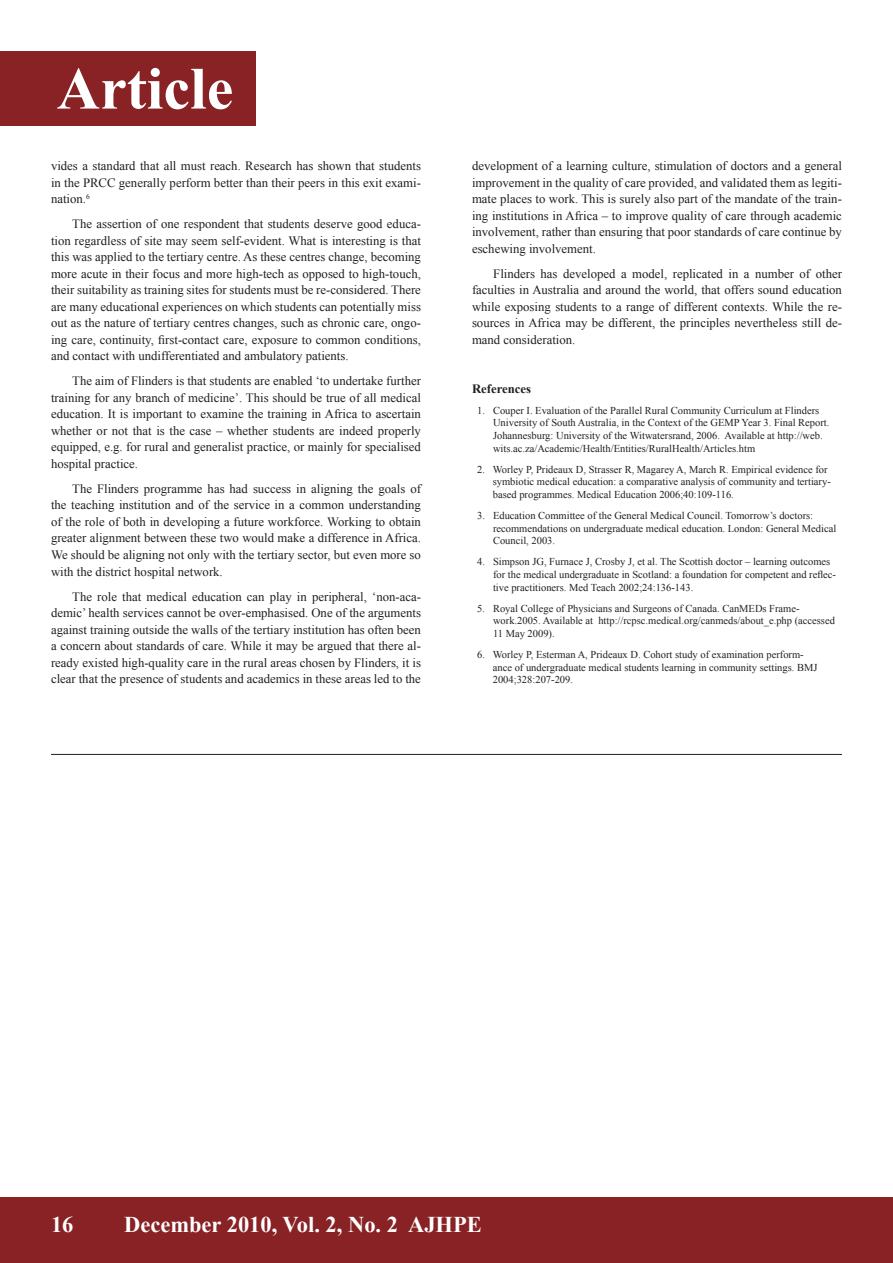
<style>
.page{position:relative;width:893px;height:1263px;background:#fff}
.page>*{position:absolute;margin:0;border:0;box-sizing:border-box;transform-origin:0 0}
.t1{font:700 60px "Times New Roman";color:#fff}
.t2{font:700 22.5px "Times New Roman";color:#fff}
.BODY_COPY_INDENT{font:12.75px/16.5px "Times New Roman";color:#231f20;text-align:justify}
.REFERENCE_HEADING{font:700 12.75px "Times New Roman";color:#231f20}
.REFERENCES{font:10.5px/12.6px "Times New Roman";color:#231f20}
</style>
<div class="page">
<div style="left:0;top:1197px;width:893px;height:66px;background:#892225"></div>
<div style="left:0;top:51px;width:255px;height:74px;background:#892225"></div>
<hr style="left:51px;top:754px;width:791px;height:1px;background:#231f20">
<h1 class="t1" style="left:57px;top:47px;width:178px">Article</h1>
<p class="BODY_COPY_INDENT" style="left:51px;top:158px;width:371px">vides a standard that all must reach. Research has shown that students in the PRCC generally perform better than their peers in this exit exami&shy;nation.<sup>6</sup></p>
<p class="BODY_COPY_INDENT" style="left:51px;top:216px;width:371px;text-indent:21px">The assertion of one respondent that students deserve good educa&shy;tion regardless of site may seem self-evident. What is interesting is that this was applied to the tertiary centre. As these centres change, becoming more acute in their focus and more high-tech as opposed to high-touch, their suitability as training sites for students must be re-considered. There are many educational experiences on which students can potentially miss out as the nature of tertiary centres changes, such as chronic care, ongo&shy;ing care, continuity, first-contact care, exposure to common conditions, and contact with undifferentiated and ambulatory patients.</p>
<p class="BODY_COPY_INDENT" style="left:51px;top:373px;width:371px;text-indent:21px">The aim of Flinders is that students are enabled ‘to undertake further training for any branch of medicine’. This should be true of all medical education. It is important to examine the training in Africa to ascertain whether or not that is the case – whether students are indeed properly equipped, e.g. for rural and generalist practice, or mainly for specialised hospital practice.</p>
<p class="BODY_COPY_INDENT" style="left:51px;top:480px;width:371px;text-indent:21px">The Flinders programme has had success in aligning the goals of the teaching institution and of the service in a common understanding of the role of both in developing a future workforce. Working to obtain greater alignment between these two would make a difference in Africa.<br>We should be aligning not only with the tertiary sector, but even more so with the district hospital network.</p>
<p class="BODY_COPY_INDENT" style="left:51px;top:588px;width:371px;text-indent:21px">The role that medical education can play in peripheral, ‘non-aca&shy;demic’ health services cannot be over-emphasised. One of the arguments against training outside the walls of the tertiary institution has often been a concern about standards of care. While it may be argued that there al&shy;ready existed high-quality care in the rural areas chosen by Flinders, it is clear that the presence of students and academics in these areas led to the</p>
<p class="BODY_COPY_INDENT" style="left:472px;top:158px;width:371px">development of a learning culture, stimulation of doctors and a general improvement in the quality of care provided, and validated them as legiti&shy;mate places to work. This is surely also part of the mandate of the train&shy;ing institutions in Africa – to improve quality of care through academic involvement, rather than ensuring that poor standards of care continue by eschewing involvement.</p>
<p class="BODY_COPY_INDENT" style="left:472px;top:265px;width:371px;text-indent:21px">Flinders has developed a model, replicated in a number of other faculties in Australia and around the world, that offers sound education while exposing students to a range of different contexts. While the re&shy;sources in Africa may be different, the principles nevertheless still de&shy;mand consideration.</p>
<p class="REFERENCE_HEADING" style="left:472px;top:380px;width:61px">References</p>
<p class="REFERENCES" style="left:493px;top:404px;width:338px;text-indent:-16px">1. Couper I. Evaluation of the Parallel Rural Community Curriculum at Flinders University of South Australia, in the Context of the GEMP Year 3. Final Report.<br>Johannesburg: University of the Witwatersrand, 2006. Available at http://web. wits.ac.za/Academic/Health/Entities/RuralHealth/Articles.htm</p>
<p class="REFERENCES" style="left:493px;top:463px;width:339px;text-indent:-16px">2. Worley P, Prideaux D, Strasser R, Magarey A, March R. Empirical evidence for symbiotic medical education: a comparative analysis of community and tertiary&shy;based programmes. Medical Education 2006;40:109-116.</p>
<p class="REFERENCES" style="left:493px;top:509px;width:345px;text-indent:-16px">3. Education Committee of the General Medical Council. Tomorrow’s doctors: recommendations on undergraduate medical education. London: General Medical<br>Council, 2003.</p>
<p class="REFERENCES" style="left:493px;top:555px;width:344px;text-indent:-16px">4. Simpson JG, Furnace J, Crosby J, et al. The Scottish doctor – learning outcomes for the medical undergraduate in Scotland: a foundation for competent and reflec&shy;tive practitioners. Med Teach 2002;24:136-143.</p>
<p class="REFERENCES" style="left:493px;top:602px;width:343px;text-indent:-16px">5. Royal College of Physicians and Surgeons of Canada. CanMEDs Frame&shy;work.2005. Available at http://rcpsc.medical.org/canmeds/about_e.php (accessed<br>11 May 2009).</p>
<p class="REFERENCES" style="left:493px;top:648px;width:326px;text-indent:-16px">6. Worley P, Esterman A, Prideaux D. Cohort study of examination perform&shy;ance of undergraduate medical students learning in community settings. BMJ<br>2004;328:207-209.</p>
<p class="t2" style="left:51px;top:1208px;width:24px">16</p>
<p class="t2" style="left:124px;top:1208px;width:359px">December 2010, Vol. 2, No. 2 AJHPE</p>
</div>
